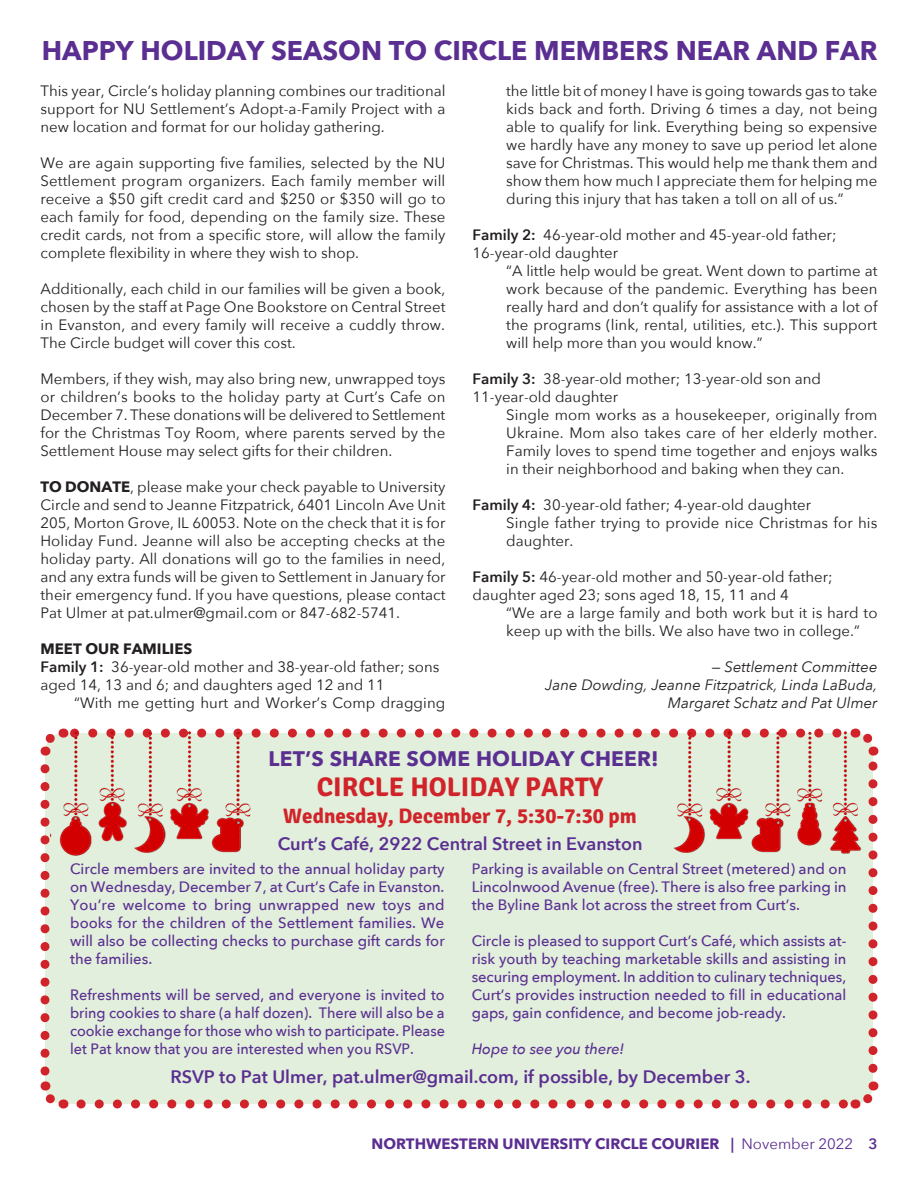
<style>
.page{position:relative;width:918px;height:1188px;background:#fff}
.page>*{position:absolute;margin:0;border:0;box-sizing:border-box;transform-origin:0 0}
.t1{font:700 27px "Avenir Next";color:#5b2e91}
.t2{font:700 27px "Signika";color:#d1232a}
.t3{font:700 21px "Signika";color:#d1232a}
.t4{font:700 21px "Avenir Next";letter-spacing:.01em;color:#5b2e91}
.t5{font:600 18px "Avenir Next";color:#5b2e91}
.t6{font:15px/18px "Avenir Next";color:#231f20;text-align:justify}
.t7{font:500 15px/18px "Avenir Next";color:#5b2e91;text-align:justify}
.t8{font:500 15px/18px "Avenir Next";color:#5b2e91;text-align:justify;scale:.96 1}
.t9{font:italic 15px/18px "Avenir Next";color:#231f20;text-align:right}
.t10{font:700 15px "Avenir Next";color:#5b2e91}
.t11{font:italic 500 15px "Avenir Next";color:#5b2e91}
.s1{font-weight:700}
.s2{font-weight:600}
.s3{font-weight:400}
</style>
<div class="page">
<div style="left:45px;top:733px;width:828px;height:371px;background:#e1efdc;border-radius:18px"></div>
<svg style="left:81px;top:1100px;width:765px;height:8px"></svg>
<svg style="left:72px;top:729px;width:765px;height:9px"></svg>
<svg style="left:40px;top:769px;width:28px;height:340px"></svg>
<svg style="left:855px;top:1081px;width:24px;height:28px"></svg>
<svg style="left:852px;top:728px;width:27px;height:340px"></svg>
<svg style="left:40px;top:728px;width:24px;height:28px"></svg>
<img style="left:51px;top:730px;width:201px;height:129px">
<img style="left:667px;top:730px;width:201px;height:129px">
<h1 class="t1" style="left:42px;top:27px;width:837px">HAPPY HOLIDAY SEASON TO CIRCLE MEMBERS NEAR AND FAR</h1>
<p class="t6" style="left:40px;top:81px;width:407px">This year, Circle’s holiday planning combines our traditional support for NU Settlement’s Adopt-a-Family Project with a new location and format for our holiday gathering.</p>
<p class="t6" style="left:40px;top:153px;width:407px">We are again supporting five families, selected by the NU Settlement program organizers. Each family member will receive a $50 gift credit card and $250 or $350 will go to each family for food, depending on the family size. These credit cards, not from a specific store, will allow the family complete flexibility in where they wish to shop.</p>
<p class="t6" style="left:40px;top:279px;width:406px">Additionally, each child in our families will be given a book, chosen by the staff at Page One Bookstore on Central Street in Evanston, and every family will receive a cuddly throw.<br>The Circle budget will cover this cost.</p>
<p class="t6" style="left:40px;top:369px;width:407px">Members, if they wish, may also bring new, unwrapped toys or children’s books to the holiday party at Curt’s Cafe on December 7. These donations will be delivered to Settlement for the Christmas Toy Room, where parents served by the Settlement House may select gifts for their children.</p>
<p class="t6" style="left:40px;top:477px;width:407px"><span class="s1">TO DONATE</span>, please make your check payable to University Circle and send to Jeanne Fitzpatrick, 6401 Lincoln Ave Unit 205, Morton Grove, IL 60053. Note on the check that it is for Holiday Fund. Jeanne will also be accepting checks at the holiday party. All donations will go to the families in need, and any extra funds will be given to Settlement in January for their emergency fund. If you have questions, please contact Pat Ulmer at pat.ulmer@gmail.com or 847-682-5741.</p>
<p class="t6" style="left:40px;top:639px;width:400px;text-align:left"><span class="s1">MEET OUR FAMILIES<br></span><span class="s2">Family 1:</span> 36-year-old mother and 38-year-old father; sons aged 14, 13 and 6; and daughters aged 12 and 11</p>
<p class="t6" style="left:74px;top:693px;width:373px">“With me getting hurt and Worker’s Comp dragging</p>
<p class="t6" style="left:506px;top:81px;width:373px">the little bit of money I have is going towards gas to take kids back and forth. Driving 6 times a day, not being able to qualify for link. Everything being so expensive we hardly have any money to save up period let alone save for Christmas. This would help me thank them and show them how much I appreciate them for helping me during this injury that has taken a toll on all of us.”</p>
<p class="t6" style="left:472px;top:225px;width:366px"><span class="s2">Family 2:</span> 46-year-old mother and 45-year-old father;<br>16-year-old daughter</p>
<p class="t6" style="left:506px;top:261px;width:373px">“A little help would be great. Went down to partime at work because of the pandemic. Everything has been really hard and don’t qualify for assistance with a lot of the programs (link, rental, utilities, etc.). This support will help more than you would know.”</p>
<p class="t6" style="left:472px;top:369px;width:350px"><span class="s2">Family 3:</span> 38-year-old mother; 13-year-old son and<br>11-year-old daughter</p>
<p class="t6" style="left:506px;top:405px;width:373px">Single mom works as a housekeeper, originally from Ukraine. Mom also takes care of her elderly mother.<br>Family loves to spend time together and enjoys walks in their neighborhood and baking when they can.</p>
<p class="t6" style="left:506px;top:495px;width:373px;text-align:left;text-indent:-34px"><span class="s2">Family 4:</span> 30-year-old father; 4-year-old daughter<br>Single father trying to provide nice Christmas for his daughter.</p>
<p class="t6" style="left:472px;top:567px;width:362px"><span class="s2">Family 5:</span> 46-year-old mother and 50-year-old father; daughter aged 23; sons aged 18, 15, 11 and 4</p>
<p class="t6" style="left:506px;top:603px;width:373px">“We are a large family and both work but it is hard to keep up with the bills. We also have two in college.”</p>
<p class="t9" style="left:545px;top:657px;width:334px">— Settlement Committee<br>Jane Dowding, Jeanne Fitzpatrick, Linda LaBuda,<br>Margaret Schatz and Pat Ulmer</p>
<h2 class="t4" style="left:268px;top:740px;width:392px">LET’S SHARE SOME HOLIDAY CHEER!</h2>
<h1 class="t2" style="left:317px;top:770px;width:288px">CIRCLE HOLIDAY PARTY</h1>
<h2 class="t3" style="left:283px;top:803px;width:355px">Wednesday, December 7, 5:30-7:30 pm</h2>
<p class="t5" style="left:278px;top:828px;width:366px">Curt’s Café, 2922 Central Street in Evanston</p>
<p class="t7" style="left:70px;top:859px;width:376px">Circle members are invited to the annual holiday party on Wednesday, December 7, at Curt’s Cafe in Evanston.<br>You’re welcome to bring unwrapped new toys and books for the children of the Settlement families. We will also be collecting checks to purchase gift cards for the families.</p>
<p class="t8" style="left:70px;top:985px;width:392px">Refreshments will be served, and everyone is invited to bring cookies to share (a half dozen). There will also be a cookie exchange for those who wish to participate. Please let Pat know that you are interested when you RSVP.</p>
<p class="t7" style="left:472px;top:859px;width:376px">Parking is available on Central Street (metered) and on Lincolnwood Avenue (free). There is also free parking in the Byline Bank lot across the street from Curt’s.</p>
<p class="t7" style="left:472px;top:931px;width:376px">Circle is pleased to support Curt’s Café, which assists at&shy;risk youth by teaching marketable skills and assisting in securing employment. In addition to culinary techniques, Curt’s provides instruction needed to fill in educational gaps, gain confidence, and become job-ready.</p>
<p class="t11" style="left:472px;top:1036px;width:154px">Hope to see you there!</p>
<p class="t5" style="left:170px;top:1062px;width:581px">RSVP to Pat Ulmer, pat.ulmer@gmail.com, if possible, by December 3.</p>
<p class="t10" style="left:372px;top:1131px;width:507px">NORTHWESTERN UNIVERSITY CIRCLE COURIER <span class="s2">|</span> <span class="s3">November 2022</span> <span class="s2">3</span></p>
</div>
